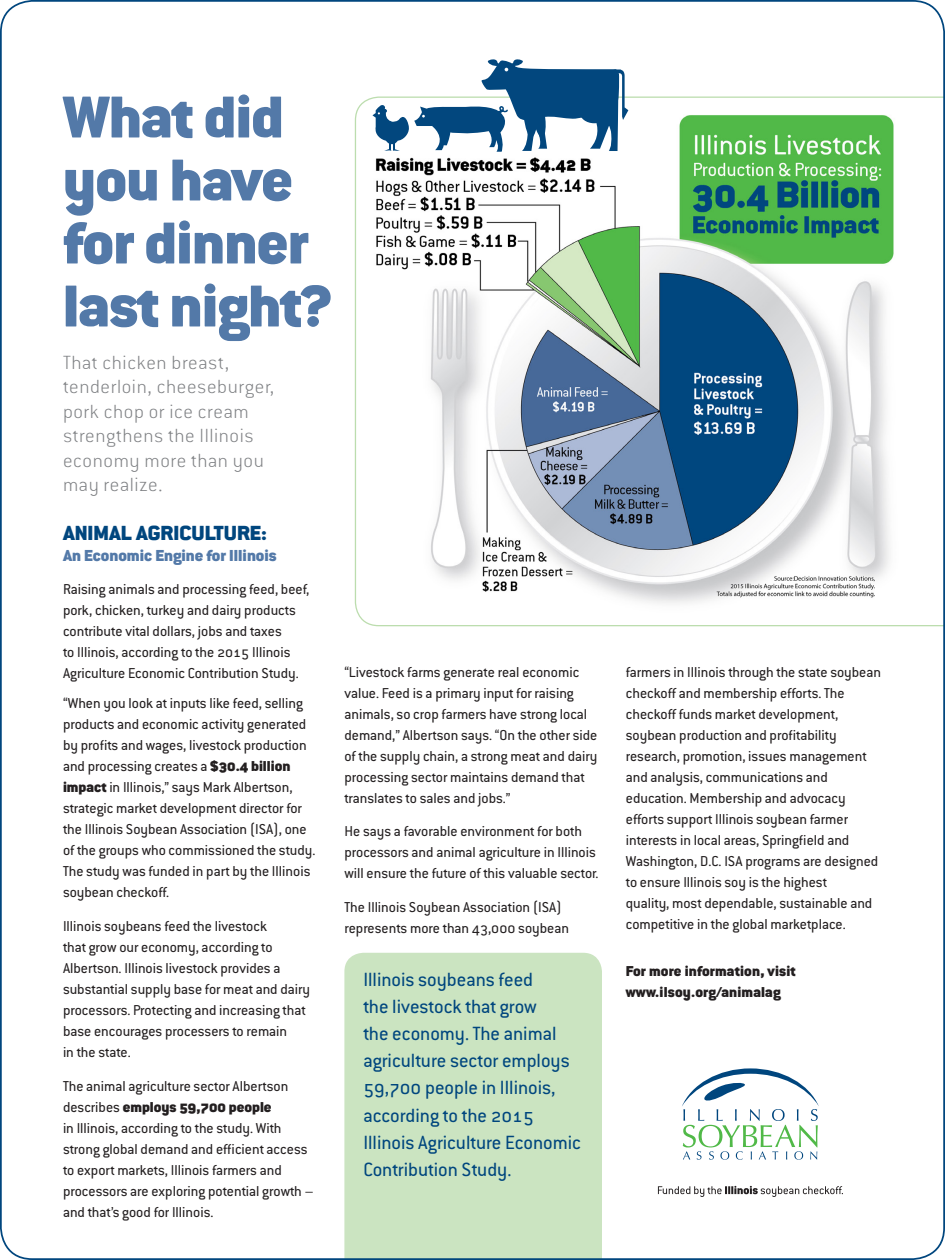
<style>
.page{position:relative;width:945px;height:1260px;background:#fff}
.page>*{position:absolute;margin:0;border:0;box-sizing:border-box;transform-origin:0 0}
.t1{font:900 64.75px/63px "Conduit OSITC";letter-spacing:-.01em;color:#5379a8}
.t2{font:900 22.4px "Conduit OSITC";color:#00467e}
.t3{font:21px/27.1px "Conduit OSITC";color:#00467e}
.t4{font:200 21px/24.5px "Conduit OSITC";letter-spacing:.03em;color:#808285}
.t5{font:900 17.5px "Conduit OSITC";color:#5379a8}
.t6{font:15.75px/21px "Conduit OSITC";color:#231f20}
.t7{font:900 15.75px/21px "Conduit OSITC";letter-spacing:.01em;color:#231f20}
.s1{font-weight:900}
</style>
<div class="page">
<div style="left:344px;top:953px;width:258px;height:304px;background:#cbe4c1"></div>
<svg style="left:354px;top:96px;width:588px;height:531px"></svg>
<svg style="left:372px;top:59px;width:256px;height:93px"></svg>
<svg style="left:682px;top:1068px;width:137px;height:92px"></svg>
<svg style="left:658px;top:1186px;width:185px;height:11px"></svg>
<p class="t1" style="left:63px;top:84px;width:271px">What did you have for dinner last night?</p>
<p class="t4" style="left:63px;top:350px;width:213px">That chicken breast, tenderloin, cheeseburger, pork chop or ice cream strengthens the Illinois economy more than you may realize.</p>
<p class="t2" style="left:63px;top:519px;width:206px">ANIMAL AGRICULTURE:</p>
<p class="t5" style="left:63px;top:545px;width:215px">An Economic Engine for Illinois</p>
<p class="t6" style="left:63px;top:578px;width:248px">Raising animals and processing feed, beef, pork, chicken, turkey and dairy products contribute vital dollars, jobs and taxes<br>to Illinois, according to the 2015 Illinois Agriculture Economic Contribution Study.</p>
<p class="t6" style="left:63px;top:693px;width:254px">“When you look at inputs like feed, selling products and economic activity generated by profits and wages, livestock production and processing creates a <span class="s1">$30.4 billion impact</span> in Illinois,” says Mark Albertson, strategic market development director for the Illinois Soybean Association (ISA), one of the groups who commissioned the study.<br>The study was funded in part by the Illinois soybean checkoff.</p>
<p class="t6" style="left:63px;top:915px;width:249px">Illinois soybeans feed the livestock<br>that grow our economy, according to Albertson. Illinois livestock provides a substantial supply base for meat and dairy processors. Protecting and increasing that base encourages processers to remain<br>in the state.</p>
<p class="t6" style="left:63px;top:1075px;width:252px">The animal agriculture sector Albertson describes <span class="s1">employs 59,700 people<br></span>in Illinois, according to the study. With strong global demand and efficient access to export markets, Illinois farmers and processors are exploring potential growth – and that’s good for Illinois.</p>
<p class="t6" style="left:344px;top:661px;width:255px">“Livestock farms generate real economic value. Feed is a primary input for raising animals, so crop farmers have strong local demand,” Albertson says. “On the other side of the supply chain, a strong meat and dairy processing sector maintains demand that translates to sales and jobs.”</p>
<p class="t6" style="left:344px;top:820px;width:256px">He says a favorable environment for both processors and animal agriculture in Illinois will ensure the future of this valuable sector.</p>
<p class="t6" style="left:344px;top:896px;width:226px">The Illinois Soybean Association (ISA) represents more than 43,000 soybean</p>
<p class="t3" style="left:363px;top:965px;width:219px">Illinois soybeans feed<br>the livestock that grow<br>the economy. The animal agriculture sector employs<br>59,700 people in Illinois, according to the 2015<br>Illinois Agriculture Economic<br>Contribution Study.</p>
<p class="t6" style="left:626px;top:661px;width:257px">farmers in Illinois through the state soybean checkoff and membership efforts. The checkoff funds market development, soybean production and profitability research, promotion, issues management and analysis, communications and education. Membership and advocacy efforts support Illinois soybean farmer interests in local areas, Springfield and Washington, D.C. ISA programs are designed to ensure Illinois soy is the highest<br>quality, most dependable, sustainable and competitive in the global marketplace.</p>
<p class="t7" style="left:626px;top:961px;width:171px">For more information, visit www.ilsoy.org/animalag</p>
</div>
